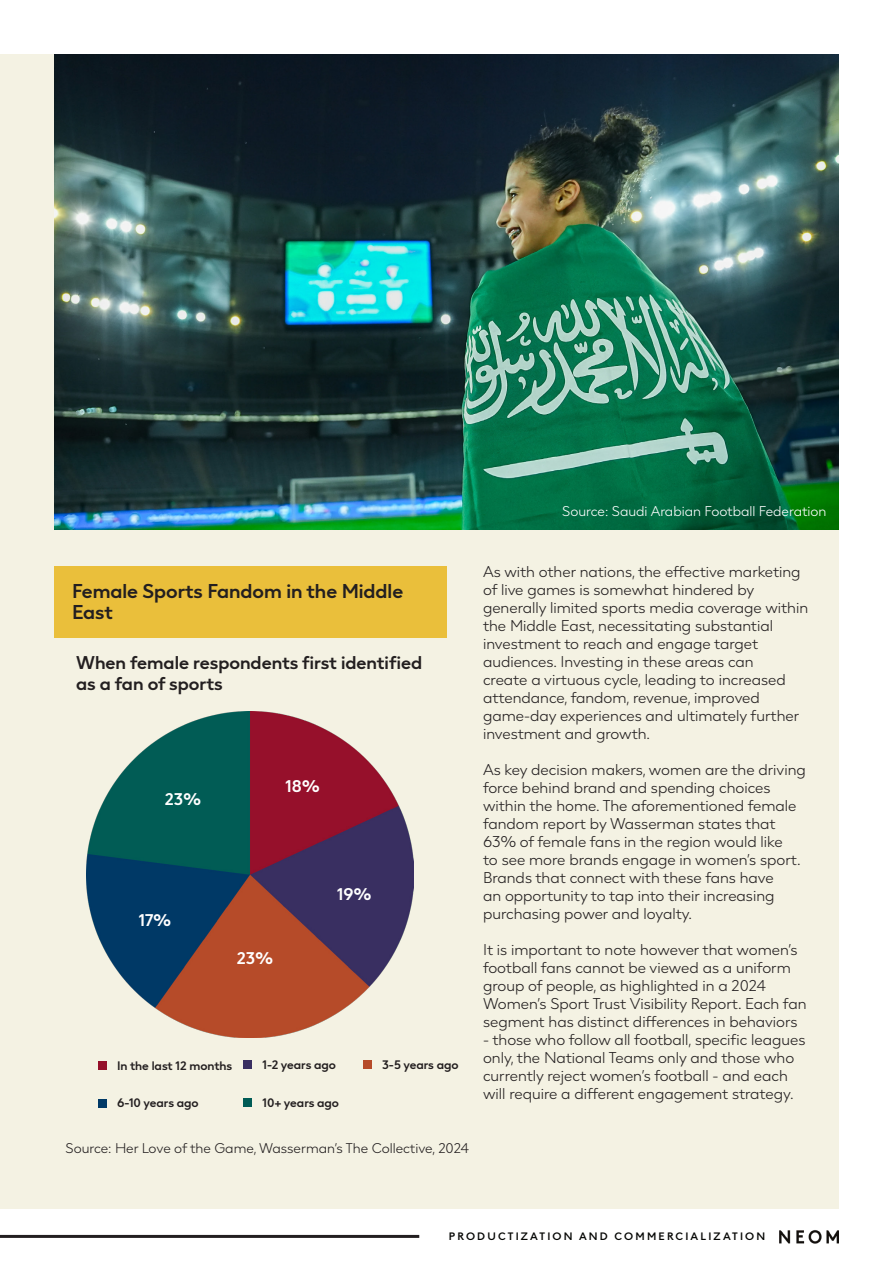
<style>
.page{position:relative;width:893px;height:1263px;background:#fff}
.page>*{position:absolute;margin:0;border:0;box-sizing:border-box;transform-origin:0 0}
.t1{font:500 19.5px/21px "NEOM Sans";color:#231f20}
.t2{font:500 18px/21.6px "NEOM Sans";color:#231f20}
.t3{font:500 16.5px "NEOM Sans";color:#fff}
.t4{font:300 15px/18px "NEOM Sans AR Headline";color:#231f20}
.t5{font:300 13.5px "NEOM Sans AR Headline";color:#231f20}
.t6{font:300 13.5px "NEOM Sans";color:#fff}
.t7{font:500 12px "NEOM Sans";color:#231f20}
.t8{font:500 10.5px "NEOM Sans";letter-spacing:.21em;color:#040503}
</style>
<div class="page">
<div style="left:0;top:54px;width:839px;height:1155px;background:#f4f2e3"></div>
<img style="left:779px;top:1230px;width:60px;height:14px">
<div style="left:54px;top:566px;width:392px;height:72px;background:#eabf3b"></div>
<img style="left:87px;top:711px;width:327px;height:327px">
<div style="left:98px;top:1061px;width:9px;height:9px;background:#95102a"></div>
<div style="left:243px;top:1061px;width:9px;height:8px;background:#392f61"></div>
<div style="left:363px;top:1061px;width:8px;height:8px;background:#b64b29"></div>
<div style="left:98px;top:1099px;width:9px;height:9px;background:#003966"></div>
<div style="left:243px;top:1098px;width:9px;height:9px;background:#005c56"></div>
<img style="left:54px;top:54px;width:785px;height:475px">
<svg style="left:550px;top:493px;width:289px;height:36px"></svg>
<p class="t6" style="left:562px;top:503px;width:266px">Source: Saudi Arabian Football Federation</p>
<p class="t1" style="left:72px;top:581px;width:333px">Female Sports Fandom in the Middle<br>East</p>
<p class="t2" style="left:76px;top:652px;width:347px">When female respondents first identified as a fan of sports</p>
<p class="t3" style="left:165px;top:790px;width:38px">23%</p>
<p class="t3" style="left:139px;top:911px;width:34px">17%</p>
<p class="t3" style="left:286px;top:777px;width:35px">18%</p>
<p class="t3" style="left:237px;top:949px;width:38px">23%</p>
<p class="t3" style="left:337px;top:884px;width:35px">19%</p>
<p class="t7" style="left:117px;top:1059px;width:117px">In the last 12 months</p>
<p class="t7" style="left:262px;top:1058px;width:75px">1-2 years ago</p>
<p class="t7" style="left:382px;top:1058px;width:78px">3-5 years ago</p>
<p class="t7" style="left:117px;top:1096px;width:83px">6-10 years ago</p>
<p class="t7" style="left:262px;top:1096px;width:78px">10+ years ago</p>
<p class="t5" style="left:66px;top:1139px;width:405px">Source: Her Love of the Game, Wasserman’s The Collective, 2024</p>
<p class="t4" style="left:483px;top:564px;width:327px">As with other nations, the effective marketing of live games is somewhat hindered by generally limited sports media coverage within the Middle East, necessitating substantial investment to reach and engage target audiences. Investing in these areas can<br>create a virtuous cycle, leading to increased attendance, fandom, revenue, improved game-day experiences and ultimately further investment and growth.</p>
<p class="t4" style="left:483px;top:762px;width:324px">As key decision makers, women are the driving force behind brand and spending choices within the home. The aforementioned female fandom report by Wasserman states that 63% of female fans in the region would like<br>to see more brands engage in women’s sport.<br>Brands that connect with these fans have<br>an opportunity to tap into their increasing purchasing power and loyalty.</p>
<p class="t4" style="left:483px;top:942px;width:325px">It is important to note however that women’s football fans cannot be viewed as a uniform group of people, as highlighted in a 2024<br>Women’s Sport Trust Visibility Report. Each fan segment has distinct differences in behaviors</p>
<p class="t4" style="left:483px;top:1032px;width:324px">- those who follow all football, specific leagues only, the National Teams only and those who currently reject women’s football - and each will require a different engagement strategy.</p>
<p class="t8" style="left:449px;top:1230px;width:318px">PRODUCTIZATION AND COMMERCIALIZATION</p>
</div>
